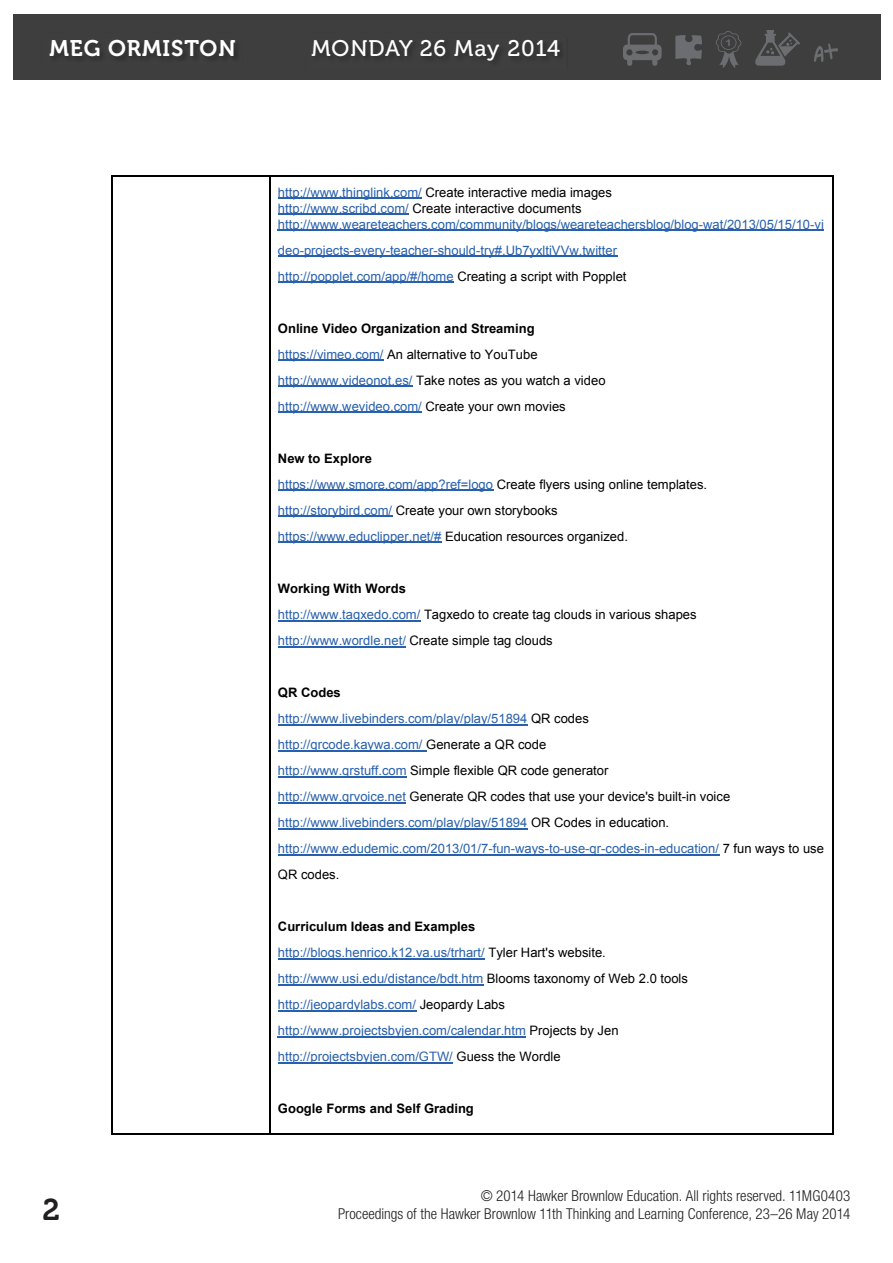
<style>
.page{position:relative;width:893px;height:1263px;background:#fff}
.page>*{position:absolute;margin:0;border:0;box-sizing:border-box;transform-origin:0 0}
.t1{font:30px "Museo 700";color:#231f20}
.t2{font:22.5px "Museo 500";letter-spacing:.04em;color:#fff}
.t3{font:22.5px "Museo 700";letter-spacing:.04em;color:#fff}
.t4{font:300 condensed 15px/18px "Helvetica Neue LT Std";color:#231f20;text-align:right}
.t5{font:13.05px/26px "Arial";color:#2860ad}
.t6{font:13.05px/26px "Arial";color:#000001}
.t7{font:700 13.05px "Arial";color:#000001}
.t8{font:9.45px "Arial Rounded MT Bold";color:#6c6d70;scale:1.2 1}
.s1{color:#000001}
.s2{font-weight:700}
.s3{color:#2860ad}
.s4{font-weight:700;color:#000001}
</style>
<div class="page">
<div style="left:13px;top:14px;width:867px;height:65px;background:#3e3e3f"></div>
<svg style="left:755px;top:30px;width:45px;height:36px"></svg>
<svg style="left:814px;top:43px;width:24px;height:19px"></svg>
<div style="left:627px;top:52px;width:5px;height:14px;background:#6c6d70;border-radius:3px"></div>
<div style="left:652px;top:52px;width:5px;height:14px;background:#6c6d70;border-radius:3px"></div>
<div style="left:623px;top:45px;width:39px;height:15px;background:#6c6d70;border-radius:4px"></div>
<svg style="left:626px;top:33px;width:32px;height:22px"></svg>
<hr style="left:635px;top:51px;width:14px;height:3px;background:#3e3e3f;border-radius:50%">
<svg style="left:716px;top:31px;width:25px;height:37px"></svg>
<svg style="left:675px;top:35px;width:27px;height:30px"></svg>
<hr style="left:270px;top:176px;width:563px;height:1px;background:#000001">
<hr style="left:270px;top:1133px;width:563px;height:1px;background:#000001">
<hr style="left:832px;top:176px;width:1px;height:958px;background:#000001">
<hr style="left:112px;top:176px;width:159px;height:1px;background:#000001">
<hr style="left:112px;top:1133px;width:159px;height:1px;background:#000001">
<hr style="left:112px;top:176px;width:1px;height:958px;background:#000001">
<hr style="left:270px;top:176px;width:1px;height:958px;background:#000001">
<hr style="left:278px;top:198px;width:144px;height:1px;background:#2860ad">
<hr style="left:278px;top:214px;width:131px;height:1px;background:#2860ad">
<hr style="left:278px;top:230px;width:546px;height:1px;background:#2860ad">
<hr style="left:278px;top:256px;width:339px;height:1px;background:#2860ad">
<hr style="left:278px;top:282px;width:176px;height:1px;background:#2860ad">
<hr style="left:278px;top:360px;width:106px;height:1px;background:#2860ad">
<hr style="left:278px;top:386px;width:134px;height:1px;background:#2860ad">
<hr style="left:278px;top:412px;width:144px;height:1px;background:#2860ad">
<hr style="left:278px;top:490px;width:215px;height:1px;background:#2860ad">
<hr style="left:278px;top:516px;width:114px;height:1px;background:#2860ad">
<hr style="left:278px;top:542px;width:163px;height:1px;background:#2860ad">
<hr style="left:278px;top:620px;width:142px;height:1px;background:#2860ad">
<hr style="left:278px;top:646px;width:128px;height:1px;background:#2860ad">
<hr style="left:278px;top:724px;width:249px;height:1px;background:#2860ad">
<hr style="left:278px;top:750px;width:148px;height:1px;background:#2860ad">
<hr style="left:278px;top:776px;width:129px;height:1px;background:#2860ad">
<hr style="left:278px;top:802px;width:128px;height:1px;background:#2860ad">
<hr style="left:278px;top:828px;width:249px;height:1px;background:#2860ad">
<hr style="left:278px;top:854px;width:441px;height:1px;background:#2860ad">
<hr style="left:278px;top:958px;width:207px;height:1px;background:#2860ad">
<hr style="left:278px;top:984px;width:205px;height:1px;background:#2860ad">
<hr style="left:278px;top:1010px;width:138px;height:1px;background:#2860ad">
<hr style="left:278px;top:1036px;width:248px;height:1px;background:#2860ad">
<hr style="left:278px;top:1062px;width:175px;height:1px;background:#2860ad">
<h2 class="t3" style="left:49px;top:40px;width:188px">MEG ORMISTON</h2>
<h2 class="t2" style="left:311px;top:40px;width:250px">MONDAY 26 May 2014</h2>
<p class="t8" style="left:725px;top:37px;width:7px">1</p>
<p class="t5" style="left:278px;top:184px;width:547px;line-height:16px">http://www.thinglink.com/ <span class="s1">Create interactive media images<br></span>http://www.scribd.com/ <span class="s1">Create interactive documents </span>http://www.weareteachers.com/community/blogs/weareteachersblog/blog-wat/2013/05/15/10-vi</p>
<p class="t5" style="left:278px;top:237px;width:350px">deo-projects-every-teacher-should-try#.Ub7yxltiVVw.twitter http://popplet.com/app/#/home <span class="s1">Creating a script with Popplet</span></p>
<p class="t6" style="left:278px;top:315px;width:329px"><span class="s2">Online Video Organization and Streaming </span><span class="s3">https://vimeo.com/</span> An alternative to YouTube <span class="s3">http://www.videonot.es/</span> Take notes as you watch a video <span class="s3">http://www.wevideo.com/</span> Create your own movies</p>
<p class="t6" style="left:278px;top:445px;width:431px"><span class="s2">New to Explore<br></span><span class="s3">https://www.smore.com/app?ref=logo</span> Create flyers using online templates. <span class="s3">http://storybird.com/</span> Create your own storybooks <span class="s3">https://www.educlipper.net/#</span> Education resources organized.</p>
<p class="t6" style="left:278px;top:575px;width:420px"><span class="s2">Working With Words<br></span><span class="s3">http://www.tagxedo.com/</span> Tagxedo to create tag clouds in various shapes <span class="s3">http://www.wordle.net/</span> Create simple tag clouds</p>
<p class="t5" style="left:278px;top:679px;width:547px"><span class="s4">QR Codes<br></span>http://www.livebinders.com/play/play/51894 <span class="s1">QR codes<br></span>http://qrcode.kaywa.com/ <span class="s1">Generate a QR code<br></span>http://www.qrstuff.com <span class="s1">Simple flexible QR code generator<br></span>http://www.qrvoice.net <span class="s1">Generate QR codes that use your device's built-in voice </span>http://www.livebinders.com/play/play/51894 <span class="s1">OR Codes in education. </span>http://www.edudemic.com/2013/01/7-fun-ways-to-use-qr-codes-in-education/ <span class="s1">7 fun ways to use QR codes.</span></p>
<p class="t5" style="left:278px;top:914px;width:412px"><span class="s4">Curriculum Ideas and Examples<br></span>http://blogs.henrico.k12.va.us/trhart/ <span class="s1">Tyler Hart's website. </span>http://www.usi.edu/distance/bdt.htm <span class="s1">Blooms taxonomy of Web 2.0 tools </span>http://jeopardylabs.com/ <span class="s1">Jeopardy Labs </span>http://www.projectsbyjen.com/calendar.htm <span class="s1">Projects by Jen </span>http://projectsbyjen.com/GTW/ <span class="s1">Guess the Wordle</span></p>
<p class="t7" style="left:278px;top:1100px;width:197px">Google Forms and Self Grading</p>
<h1 class="t1" style="left:43px;top:1199px;width:19px">2</h1>
<p class="t4" style="left:338px;top:1188px;width:514px">© 2014 Hawker Brownlow Education. All rights reserved. 11MG0403<br>Proceedings of the Hawker Brownlow 11th Thinking and Learning Conference, 23–26 May 2014</p>
</div>
